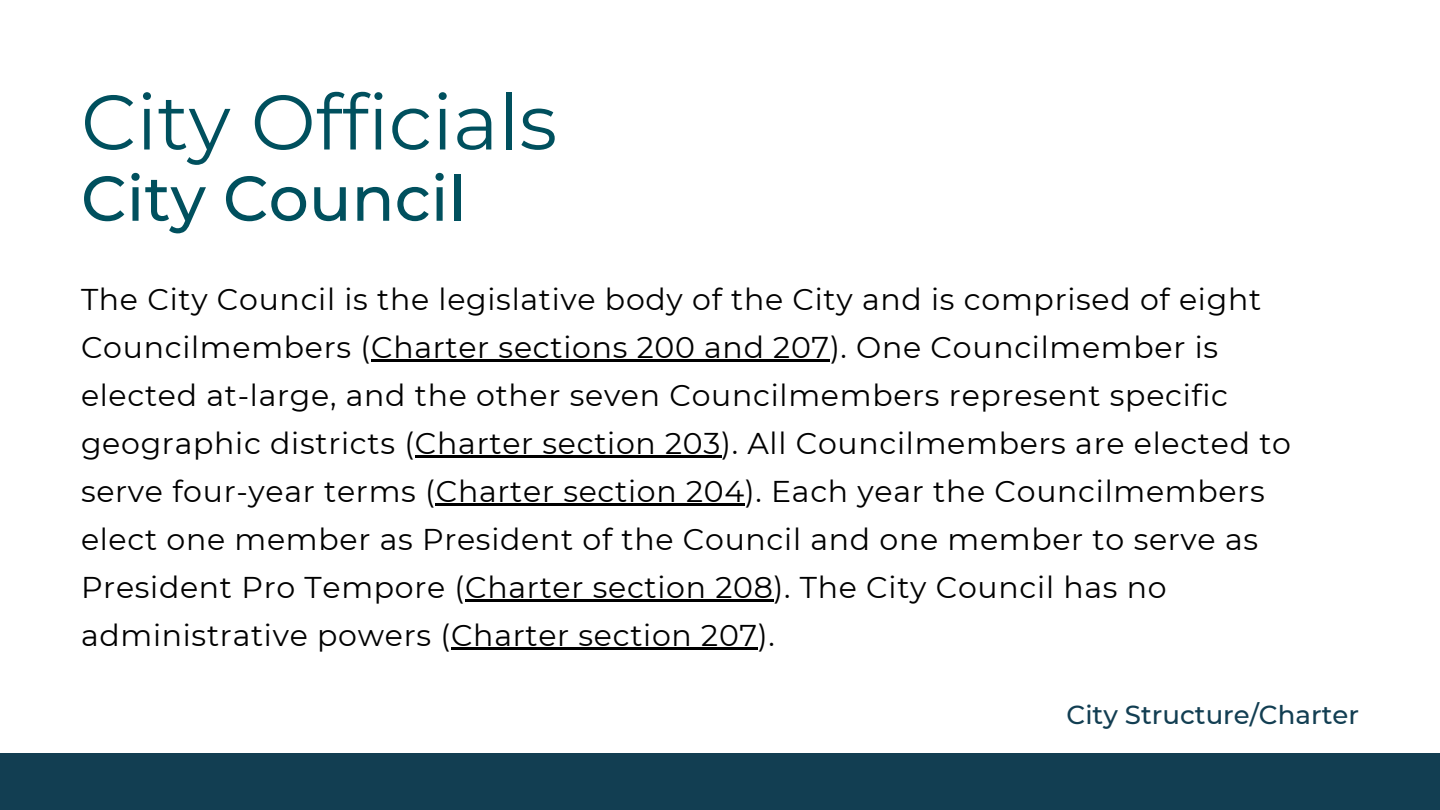
<style>
.page{position:relative;width:1440px;height:810px;background:#fff}
.page>*{position:absolute;margin:0;border:0;box-sizing:border-box;transform-origin:0 0}
.t1{font:77.3px "Montserrat";color:#00505e}
.t2{font:500 63.3px "Montserrat";color:#00505e}
.t3{font:30px/48px "Montserrat";letter-spacing:.025em;color:#000}
.t4{font:500 26px "Montserrat";color:#123e52}
</style>
<div class="page">
<div style="left:0;top:753px;width:1440px;height:56px;background:#123e52"></div>
<hr style="left:371px;top:359px;width:459px;height:3px;background:#000">
<hr style="left:415px;top:455px;width:306px;height:3px;background:#000">
<hr style="left:436px;top:503px;width:309px;height:3px;background:#000">
<hr style="left:465px;top:599px;width:309px;height:3px;background:#000">
<hr style="left:451px;top:647px;width:307px;height:3px;background:#000">
<h1 class="t1" style="left:81px;top:75px;width:478px">City Officials</h1>
<h2 class="t2" style="left:81px;top:159px;width:387px">City Council</h2>
<p class="t3" style="left:81px;top:275px;width:1212px">The City Council is the legislative body of the City and is comprised of eight Councilmembers (Charter sections 200 and 207). One Councilmember is elected at-large, and the other seven Councilmembers represent specific geographic districts (Charter section 203). All Councilmembers are elected to serve four-year terms (Charter section 204). Each year the Councilmembers elect one member as President of the Council and one member to serve as President Pro Tempore (Charter section 208). The City Council has no administrative powers (Charter section 207).</p>
<p class="t4" style="left:1067px;top:699px;width:294px">City Structure/Charter</p>
</div>
